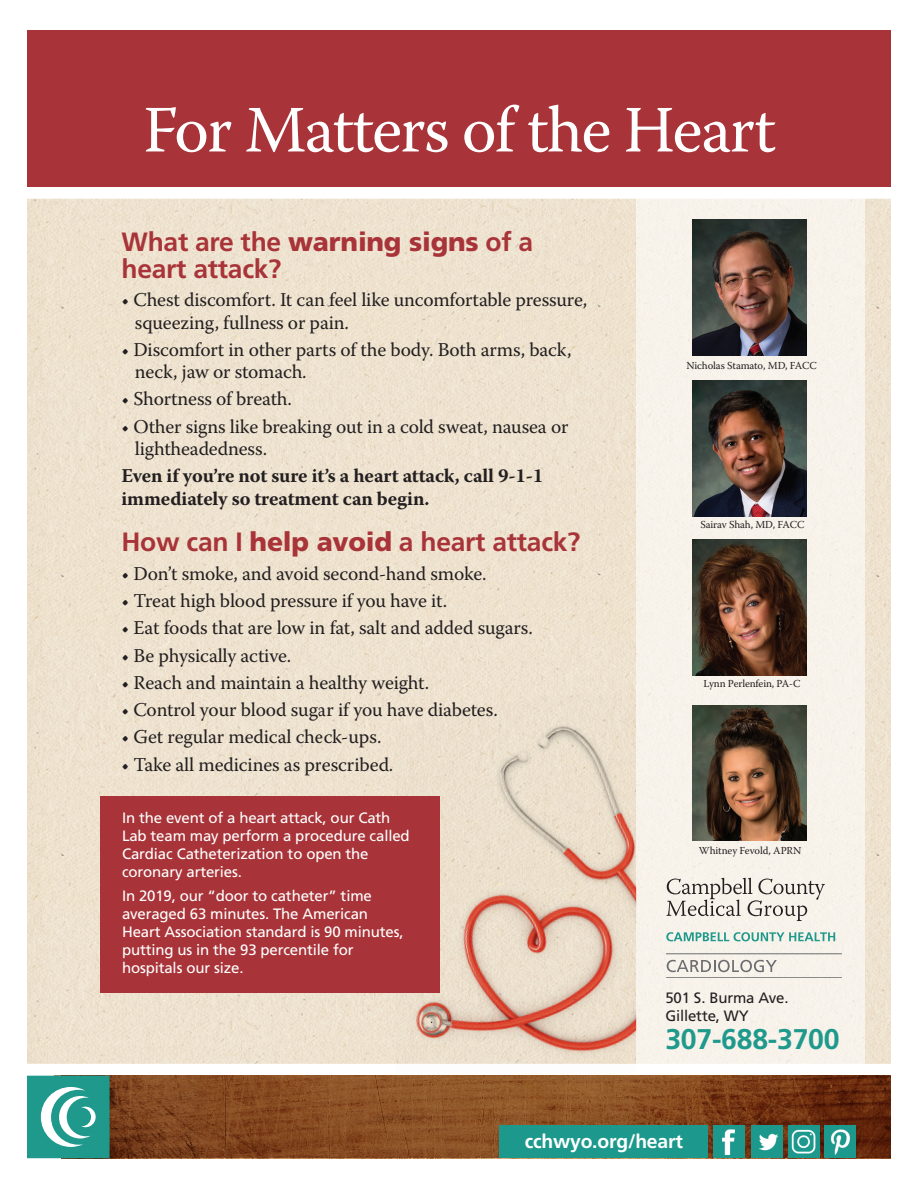
<style>
.page{position:relative;width:918px;height:1188px;background:#fff}
.page>*{position:absolute;margin:0;border:0;box-sizing:border-box;transform-origin:0 0}
.t1{font:66px "Warnock Pro";letter-spacing:-.025em;color:#fff}
.t2{font:700 28.5px "Frutiger";letter-spacing:-.01em;color:#1e998c}
.t3{font:700 26.4px/26.4px "Frutiger";letter-spacing:-.01em;color:#a83439}
.t4{font:19.5px/22.2px "Warnock Pro";letter-spacing:-.01em;color:#231f20}
.t5{font:700 19.5px/22.2px "Warnock Pro";letter-spacing:-.01em;color:#231f20}
.t6{font:700 19.35px "Frutiger";letter-spacing:-.01em;color:#fff}
.t7{font:15px/18px "Frutiger";letter-spacing:-.01em;color:#fff}
.t8{font:15px/18px "Frutiger";letter-spacing:-.01em;color:#231f20}
.t9{font:10.65px "Warnock Pro";letter-spacing:-.01em;color:#231f20}
.s1{font-weight:900}
</style>
<div class="page">
<div style="left:27px;top:199px;width:864px;height:865px;background:#eee2cf"></div>
<div style="left:636px;top:192px;width:229px;height:877px;background:#f7f2ea"></div>
<div style="left:27px;top:30px;width:864px;height:157px;background:#a83439"></div>
<img style="left:110px;top:1076px;width:781px;height:82px">
<div style="left:28px;top:1077px;width:81px;height:80px;background:#1e998c"></div>
<svg style="left:41px;top:1087px;width:55px;height:60px"></svg>
<div style="left:27px;top:1076px;width:83px;height:82px;border:2px solid #1e998c"></div>
<div style="left:500px;top:1126px;width:208px;height:32px;background:#1c998c"></div>
<div style="left:714px;top:1126px;width:31px;height:32px;background:#1c998c"></div>
<div style="left:751px;top:1126px;width:32px;height:32px;background:#1c998c"></div>
<div style="left:788px;top:1126px;width:31px;height:32px;background:#1c998c"></div>
<div style="left:824px;top:1126px;width:32px;height:32px;background:#1c998c"></div>
<img style="left:759px;top:1133px;width:19px;height:18px">
<img style="left:791px;top:1129px;width:25px;height:25px">
<img style="left:830px;top:1129px;width:20px;height:26px">
<img style="left:723px;top:1129px;width:12px;height:25px">
<img style="left:693px;top:380px;width:113px;height:136px">
<img style="left:693px;top:220px;width:113px;height:135px">
<img style="left:693px;top:705px;width:113px;height:136px">
<img style="left:693px;top:540px;width:113px;height:135px">
<img style="left:395px;top:695px;width:241px;height:426px">
<div style="left:100px;top:796px;width:340px;height:197px;background:#a83439"></div>
<svg style="left:666px;top:878px;width:159px;height:43px"></svg>
<svg style="left:666px;top:932px;width:169px;height:9px"></svg>
<svg style="left:667px;top:960px;width:110px;height:12px"></svg>
<hr style="left:666px;top:954px;width:176px;height:1px;background:#6c6d70">
<hr style="left:666px;top:977px;width:176px;height:1px;background:#6c6d70">
<h1 class="t1" style="left:143px;top:90px;width:635px">For Matters of the Heart</h1>
<h3 class="t3" style="left:122px;top:229px;width:413px">What are the <span class="s1">warning signs</span> of a heart attack?</h3>
<p class="t4" style="left:135px;top:289px;width:454px;text-indent:-13px">• Chest discomfort. It can feel like uncomfortable pressure, squeezing, fullness or pain.</p>
<p class="t4" style="left:135px;top:338px;width:438px;text-indent:-13px">• Discomfort in other parts of the body. Both arms, back, neck, jaw or stomach.</p>
<p class="t4" style="left:122px;top:388px;width:172px">• Shortness of breath.</p>
<p class="t4" style="left:135px;top:415px;width:435px;text-indent:-13px">• Other signs like breaking out in a cold sweat, nausea or lightheadedness.</p>
<p class="t5" style="left:122px;top:464px;width:424px">Even if you’re not sure it’s a heart attack, call 9-1-1 immediately so treatment can begin.</p>
<h3 class="t3" style="left:122px;top:529px;width:460px">How can I <span class="s1">help avoid</span> a heart attack?</h3>
<p class="t4" style="left:122px;top:562px;width:367px">• Don’t smoke, and avoid second-hand smoke.</p>
<p class="t4" style="left:122px;top:589px;width:327px">• Treat high blood pressure if you have it.</p>
<p class="t4" style="left:122px;top:617px;width:413px">• Eat foods that are low in fat, salt and added sugars.</p>
<p class="t4" style="left:122px;top:644px;width:171px">• Be physically active.</p>
<p class="t4" style="left:122px;top:671px;width:309px">• Reach and maintain a healthy weight.</p>
<p class="t4" style="left:122px;top:698px;width:378px">• Control your blood sugar if you have diabetes.</p>
<p class="t4" style="left:122px;top:726px;width:262px">• Get regular medical check-ups.</p>
<p class="t4" style="left:122px;top:753px;width:273px">• Take all medicines as prescribed.</p>
<p class="t7" style="left:122px;top:808px;width:289px">In the event of a heart attack, our Cath Lab team may perform a procedure called Cardiac Catheterization to open the coronary arteries.</p>
<p class="t7" style="left:122px;top:887px;width:283px">In 2019, our “door to catheter” time averaged 63 minutes. The American Heart Association standard is 90 minutes, putting us in the 93 percentile for hospitals our size.</p>
<p class="t9" style="left:686px;top:359px;width:132px">Nicholas Stamato, MD, FACC</p>
<p class="t9" style="left:700px;top:518px;width:106px">Sairav Shah, MD, FACC</p>
<p class="t9" style="left:704px;top:677px;width:98px">Lynn Perlenfein, PA-C</p>
<p class="t9" style="left:699px;top:844px;width:104px">Whitney Fevold, APRN</p>
<p class="t8" style="left:665px;top:989px;width:125px">501 S. Burma Ave.<br>Gillette, WY</p>
<h2 class="t2" style="left:665px;top:1023px;width:176px">307-688-3700</h2>
<p class="t6" style="left:525px;top:1130px;width:160px">cchwyo.org/heart</p>
</div>
